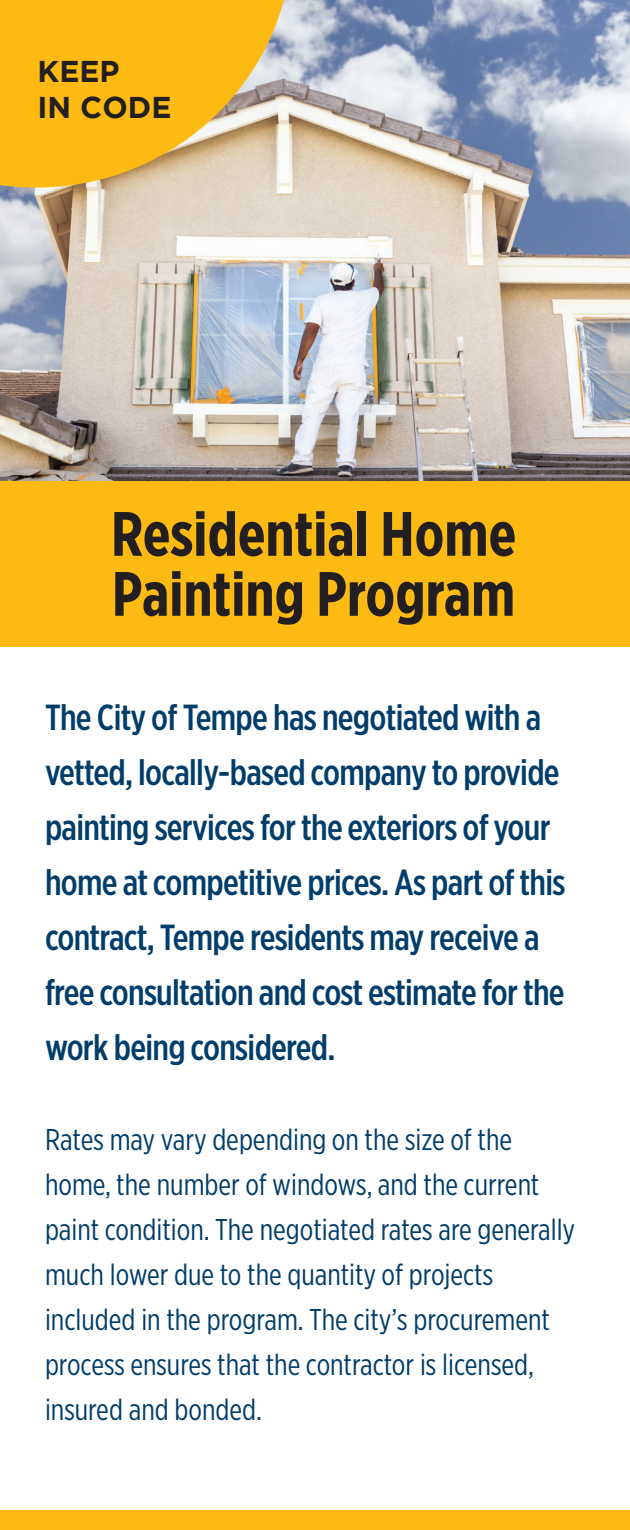
<style>
.page{position:relative;width:630px;height:1530px;background:#fff}
.page>*{position:absolute;margin:0;border:0;box-sizing:border-box;transform-origin:0 0}
.t1{font:700 62.5px/60px "Gotham X Narrow";color:#231f20}
.t2{font:500 36.25px/55px "Gotham X Narrow";letter-spacing:-.02em;color:#003d6a}
.t3{font:30px/45px "Gotham X Narrow";color:#003d6a}
.t4{font:700 30px/36px "Gotham";color:#231f20}
</style>
<div class="page">
<div style="left:0;top:0;width:630px;height:646px;background:#fcba13"></div>
<div style="left:0;top:1510px;width:630px;height:20px;background:#fcba13"></div>
<img style="left:0;top:0;width:630px;height:481px">
<svg style="left:0;top:0;width:292px;height:188px"></svg>
<p class="t4" style="left:38px;top:52px;width:135px">KEEP<br>IN CODE</p>
<h1 class="t1" style="left:111px;top:503px;width:407px">Residential Home<br>Painting Program</h1>
<p class="t2" style="left:45px;top:690px;width:522px">The City of Tempe has negotiated with a vetted, locally-based company to provide painting services for the exteriors of your home at competitive prices. As part of this contract, Tempe residents may receive a free consultation and cost estimate for the work being considered.</p>
<p class="t3" style="left:45px;top:1117px;width:532px">Rates may vary depending on the size of the home, the number of windows, and the current paint condition. The negotiated rates are generally much lower due to the quantity of projects included in the program. The city’s procurement process ensures that the contractor is licensed, insured and bonded.</p>
</div>
